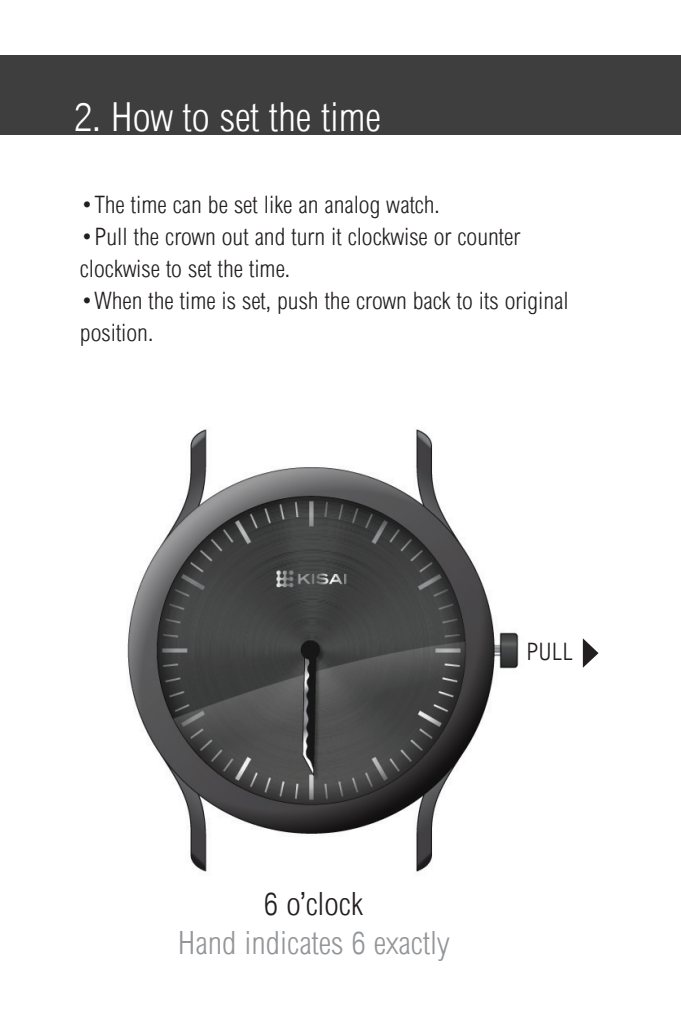
<style>
.page{position:relative;width:681px;height:1021px;background:#fff}
.page>*{position:absolute;margin:0;border:0;box-sizing:border-box;transform-origin:0 0}
.t1{font:300 condensed 40px "Arial";color:#fff}
.t2{font:300 condensed 32px "Arial";color:#939598}
.t3{font:300 condensed 32px "Arial";letter-spacing:-.01em;color:#231f20}
.t4{font:300 condensed 24px/32px "Arial";color:#231f20}
</style>
<div class="page">
<img style="left:127px;top:429px;width:392px;height:443px">
<div style="left:0;top:55px;width:680px;height:79px;background:#3e3e3f"></div>
<svg style="left:582px;top:638px;width:16px;height:29px"></svg>
<h1 class="t1" style="left:74px;top:94px;width:308px">2. How to set the time</h1>
<p class="t4" style="left:80px;top:189px;width:361px">•The time can be set like an analog watch.</p>
<p class="t4" style="left:80px;top:221px;width:441px">•Pull the crown out and turn it clockwise or counter clockwise to set the time.</p>
<p class="t4" style="left:80px;top:285px;width:490px">•When the time is set, push the crown back to its original position.</p>
<p class="t4" style="left:526px;top:636px;width:48px">PULL</p>
<h2 class="t3" style="left:264px;top:886px;width:100px">6 o’clock</h2>
<h2 class="t2" style="left:178px;top:924px;width:273px">Hand indicates 6 exactly</h2>
</div>
